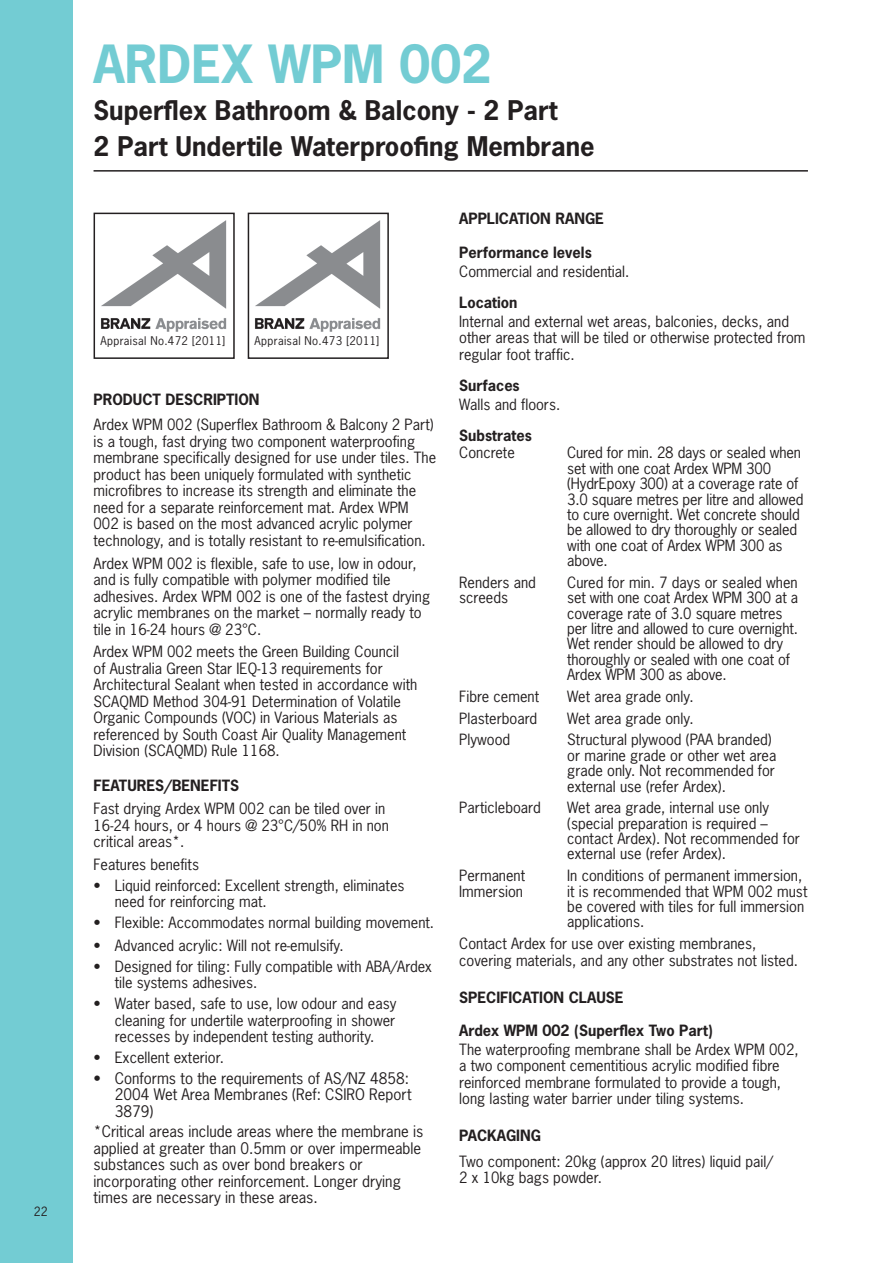
<style>
.page{position:relative;width:893px;height:1263px;background:#fff}
.page>*{position:absolute;margin:0;border:0;box-sizing:border-box;transform-origin:0 0}
.t1{font:700 49.5px "News Gothic";color:#73ccd3}
.t2{font:700 25.5px/36px "News Gothic";color:#231f20}
.t3{font:15px/16.5px "News Gothic";color:#231f20}
.t4{font:14.7px/16.5px "News Gothic";color:#231f20}
.t5{font:700 14.7px "News Gothic";color:#231f20}
.t6{font:12px "News Gothic";color:#231f20}
.t7{font:11.25px "News Gothic";letter-spacing:.03em;color:#231f20}
</style>
<div class="page">
<div style="left:0;top:0;width:72px;height:1263px;background:#73ccd3"></div>
<hr style="left:94px;top:170px;width:714px;height:2px;background:#231f20">
<img style="left:101px;top:220px;width:126px;height:112px">
<div style="left:94px;top:213px;width:141px;height:146px;border:2px solid #231f20"></div>
<img style="left:255px;top:220px;width:126px;height:112px">
<div style="left:248px;top:213px;width:141px;height:146px;border:2px solid #231f20"></div>
<p class="t6" style="left:34px;top:1204px;width:15px">22</p>
<h1 class="t1" style="left:94px;top:32px;width:400px">ARDEX WPM 002</h1>
<h2 class="t2" style="left:94px;top:92px;width:503px">Superflex Bathroom &amp; Balcony - 2 Part<br>2 Part Undertile Waterproofing Membrane</h2>
<p class="t7" style="left:100px;top:334px;width:126px">Appraisal No.472 [2011]</p>
<p class="t7" style="left:255px;top:334px;width:126px">Appraisal No.473 [2011]</p>
<p class="t5" style="left:94px;top:390px;width:167px">PRODUCT DESCRIPTION</p>
<p class="t4" style="left:94px;top:416px;width:344px">Ardex WPM 002 (Superflex Bathroom &amp; Balcony 2 Part) is a tough, fast drying two component waterproofing membrane specifically designed for use under tiles. The product has been uniquely formulated with synthetic microfibres to increase its strength and eliminate the need for a separate reinforcement mat. Ardex WPM 002 is based on the most advanced acrylic polymer technology, and is totally resistant to re-emulsification.</p>
<p class="t4" style="left:94px;top:555px;width:338px">Ardex WPM 002 is flexible, safe to use, low in odour, and is fully compatible with polymer modified tile adhesives. Ardex WPM 002 is one of the fastest drying acrylic membranes on the market – normally ready to tile in 16-24 hours @ 23°C.</p>
<p class="t4" style="left:94px;top:643px;width:325px">Ardex WPM 002 meets the Green Building Council<br>of Australia Green Star IEQ-13 requirements for Architectural Sealant when tested in accordance with SCAQMD Method 304-91 Determination of Volatile Organic Compounds (VOC) in Various Materials as referenced by South Coast Air Quality Management Division (SCAQMD) Rule 1168.</p>
<p class="t5" style="left:94px;top:776px;width:147px">FEATURES/BENEFITS</p>
<p class="t4" style="left:94px;top:800px;width:297px">Fast drying Ardex WPM 002 can be tiled over in<br>16-24 hours, or 4 hours @ 23°C/50% RH in non critical areas*.</p>
<p class="t4" style="left:94px;top:856px;width:107px">Features benefits</p>
<p class="t4" style="left:115px;top:877px;width:291px;text-indent:-21px">• Liquid reinforced: Excellent strength, eliminates need for reinforcing mat.</p>
<p class="t4" style="left:94px;top:914px;width:342px">• Flexible: Accommodates normal building movement.</p>
<p class="t4" style="left:94px;top:937px;width:252px">• Advanced acrylic: Will not re-emulsify.</p>
<p class="t4" style="left:115px;top:958px;width:319px;text-indent:-21px">• Designed for tiling: Fully compatible with ABA/Ardex tile systems adhesives.</p>
<p class="t4" style="left:115px;top:995px;width:283px;text-align:justify;text-indent:-21px">• Water based, safe to use, low odour and easy cleaning for undertile waterproofing in shower recesses by independent testing authority.</p>
<p class="t4" style="left:94px;top:1049px;width:132px">• Excellent exterior.</p>
<p class="t3" style="left:115px;top:1069px;width:298px;text-indent:-21px">• Conforms to the requirements of AS/NZ 4858:<br>2004 Wet Area Membranes (Ref: CSIRO Report<br>3879)</p>
<p class="t3" style="left:94px;top:1123px;width:331px">*Critical areas include areas where the membrane is applied at greater than 0.5mm or over impermeable substances such as over bond breakers or incorporating other reinforcement. Longer drying times are necessary in these areas.</p>
<p class="t5" style="left:459px;top:209px;width:146px">APPLICATION RANGE</p>
<p class="t5" style="left:459px;top:243px;width:134px">Performance levels</p>
<p class="t4" style="left:459px;top:263px;width:172px">Commercial and residential.</p>
<p class="t5" style="left:459px;top:293px;width:60px">Location</p>
<p class="t4" style="left:459px;top:313px;width:348px">Internal and external wet areas, balconies, decks, and other areas that will be tiled or otherwise protected from regular foot traffic.</p>
<p class="t5" style="left:459px;top:376px;width:62px">Surfaces</p>
<p class="t4" style="left:459px;top:396px;width:103px">Walls and floors.</p>
<p class="t5" style="left:459px;top:426px;width:74px">Substrates</p>
<p class="t4" style="left:459px;top:445px;width:57px">Concrete</p>
<p class="t4" style="left:567px;top:445px;width:238px;line-height:15.3px">Cured for min. 28 days or sealed when set with one coat Ardex WPM 300 (HydrEpoxy 300) at a coverage rate of<br>3.0 square metres per litre and allowed to cure overnight. Wet concrete should be allowed to dry thoroughly or sealed with one coat of Ardex WPM 300 as above.</p>
<p class="t4" style="left:459px;top:574px;width:78px">Renders and</p>
<p class="t4" style="left:567px;top:574px;width:232px">Cured for min. 7 days or sealed when</p>
<p class="t4" style="left:459px;top:589px;width:50px">screeds</p>
<p class="t4" style="left:567px;top:590px;width:232px;line-height:15.3px">set with one coat Ardex WPM 300 at a coverage rate of 3.0 square metres per litre and allowed to cure overnight.<br>Wet render should be allowed to dry thoroughly or sealed with one coat of Ardex WPM 300 as above.</p>
<p class="t4" style="left:459px;top:688px;width:81px">Fibre cement</p>
<p class="t4" style="left:567px;top:688px;width:128px">Wet area grade only.</p>
<p class="t4" style="left:459px;top:710px;width:79px">Plasterboard</p>
<p class="t4" style="left:567px;top:710px;width:128px">Wet area grade only.</p>
<p class="t4" style="left:459px;top:731px;width:52px">Plywood</p>
<p class="t4" style="left:567px;top:732px;width:211px;line-height:15.5px">Structural plywood (PAA branded) or marine grade or other wet area grade only. Not recommended for external use (refer Ardex).</p>
<p class="t4" style="left:459px;top:799px;width:83px">Particleboard</p>
<p class="t4" style="left:567px;top:800px;width:234px;line-height:15.3px">Wet area grade, internal use only (special preparation is required – contact Ardex). Not recommended for external use (refer Ardex).</p>
<p class="t4" style="left:459px;top:867px;width:68px">Permanent</p>
<p class="t4" style="left:567px;top:867px;width:236px">In conditions of permanent immersion,</p>
<p class="t4" style="left:459px;top:883px;width:65px">Immersion</p>
<p class="t4" style="left:567px;top:883px;width:242px;line-height:15.5px">it is recommended that WPM 002 must be covered with tiles for full immersion applications.</p>
<p class="t4" style="left:459px;top:935px;width:340px">Contact Ardex for use over existing membranes, covering materials, and any other substrates not listed.</p>
<p class="t5" style="left:459px;top:987px;width:166px">SPECIFICATION CLAUSE</p>
<p class="t5" style="left:459px;top:1021px;width:255px">Ardex WPM 002 (Superflex Two Part)</p>
<p class="t4" style="left:459px;top:1041px;width:341px">The waterproofing membrane shall be Ardex WPM 002, a two component cementitious acrylic modified fibre reinforced membrane formulated to provide a tough, long lasting water barrier under tiling systems.</p>
<p class="t5" style="left:459px;top:1126px;width:83px">PACKAGING</p>
<p class="t4" style="left:459px;top:1152px;width:315px">Two component: 20kg (approx 20 litres) liquid pail/<br>2 x 10kg bags powder.</p>
</div>
